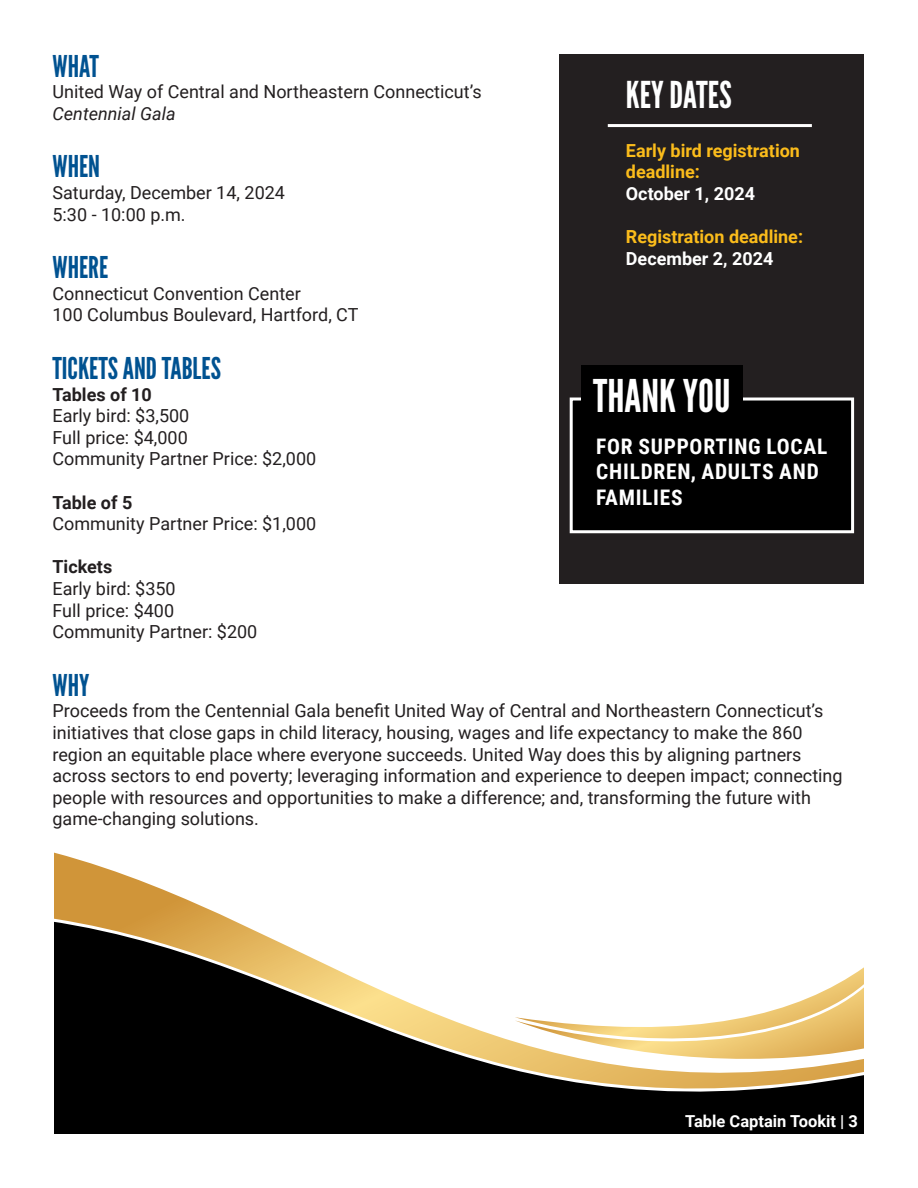
<style>
.page{position:relative;width:918px;height:1188px;background:#fff}
.page>*{position:absolute;margin:0;border:0;box-sizing:border-box;transform-origin:0 0}
.t1{font:45px "League Gothic";color:#fff}
.t2{font:36.9px "League Gothic";color:#fff}
.t3{font:30px "League Gothic";color:#005291}
.t4{font:700 21.45px/25.7px "Roboto Condensed";letter-spacing:.035em;color:#fff}
.t5{font:18px/21.6px "Roboto";color:#231f20}
.t6{font:700 18px/21.6px "Roboto";color:#fbbc1b}
.t7{font:700 18px "Roboto";color:#231f20}
.t8{font:italic 18px "Roboto";color:#231f20}
.t9{font:700 18px "Roboto";color:#fff}
.t10{font:700 16.5px "Roboto";color:#fff}
.s1{color:#fff}
</style>
<div class="page">
<div style="left:560px;top:54px;width:304px;height:529px;background:#231f20"></div>
<hr style="left:608px;top:124px;width:204px;height:3px;background:#fff">
<div style="left:570px;top:398px;width:284px;height:135px;background:#000;border:3px solid #fff"></div>
<div style="left:581px;top:365px;width:161px;height:61px;background:#000"></div>
<svg style="left:54px;top:853px;width:810px;height:281px"></svg>
<svg style="left:54px;top:913px;width:810px;height:206px;fill:#000"></svg>
<svg style="left:515px;top:967px;width:349px;height:104px"></svg>
<p class="t3" style="left:52px;top:48px;width:48px">WHAT</p>
<p class="t5" style="left:52px;top:80px;width:431px">United Way of Central and Northeastern Connecticut’s</p>
<p class="t8" style="left:52px;top:101px;width:125px">Centennial Gala</p>
<p class="t3" style="left:52px;top:149px;width:49px">WHEN</p>
<p class="t5" style="left:52px;top:181px;width:234px">Saturday, December 14, 2024</p>
<p class="t5" style="left:52px;top:203px;width:135px">5:30 - 10:00 p.m.</p>
<p class="t3" style="left:52px;top:250px;width:57px">WHERE</p>
<p class="t5" style="left:52px;top:282px;width:250px">Connecticut Convention Center</p>
<p class="t5" style="left:52px;top:304px;width:308px">100 Columbus Boulevard, Hartford, CT</p>
<p class="t3" style="left:52px;top:350px;width:170px">TICKETS AND TABLES</p>
<p class="t7" style="left:52px;top:382px;width:101px">Tables of 10</p>
<p class="t5" style="left:52px;top:404px;width:138px">Early bird: $3,500</p>
<p class="t5" style="left:52px;top:426px;width:137px">Full price: $4,000</p>
<p class="t5" style="left:52px;top:448px;width:265px">Community Partner Price: $2,000</p>
<p class="t7" style="left:52px;top:490px;width:81px">Table of 5</p>
<p class="t5" style="left:52px;top:512px;width:265px">Community Partner Price: $1,000</p>
<p class="t7" style="left:52px;top:554px;width:61px">Tickets</p>
<p class="t5" style="left:52px;top:577px;width:125px">Early bird: $350</p>
<p class="t5" style="left:52px;top:599px;width:123px">Full price: $400</p>
<p class="t5" style="left:52px;top:620px;width:206px">Community Partner: $200</p>
<p class="t3" style="left:52px;top:667px;width:38px">WHY</p>
<p class="t5" style="left:52px;top:700px;width:792px">Proceeds from the Centennial Gala benefit United Way of Central and Northeastern Connecticut’s initiatives that close gaps in child literacy, housing, wages and life expectancy to make the 860 region an equitable place where everyone succeeds. United Way does this by aligning partners across sectors to end poverty; leveraging information and experience to deepen impact; connecting people with resources and opportunities to make a difference; and, transforming the future with game-changing solutions.</p>
<p class="t2" style="left:626px;top:73px;width:108px">KEY DATES</p>
<p class="t6" style="left:626px;top:139px;width:176px">Early bird registration deadline:</p>
<p class="t9" style="left:626px;top:181px;width:131px">October 1, 2024</p>
<p class="t6" style="left:626px;top:225px;width:179px">Registration deadline:<br><span class="s1">December 2, 2024</span></p>
<p class="t1" style="left:593px;top:370px;width:139px">THANK YOU</p>
<p class="t4" style="left:596px;top:432px;width:233px">FOR SUPPORTING LOCAL<br>CHILDREN, ADULTS AND<br>FAMILIES</p>
<p class="t10" style="left:685px;top:1109px;width:174px">Table Captain Tookit | 3</p>
</div>
